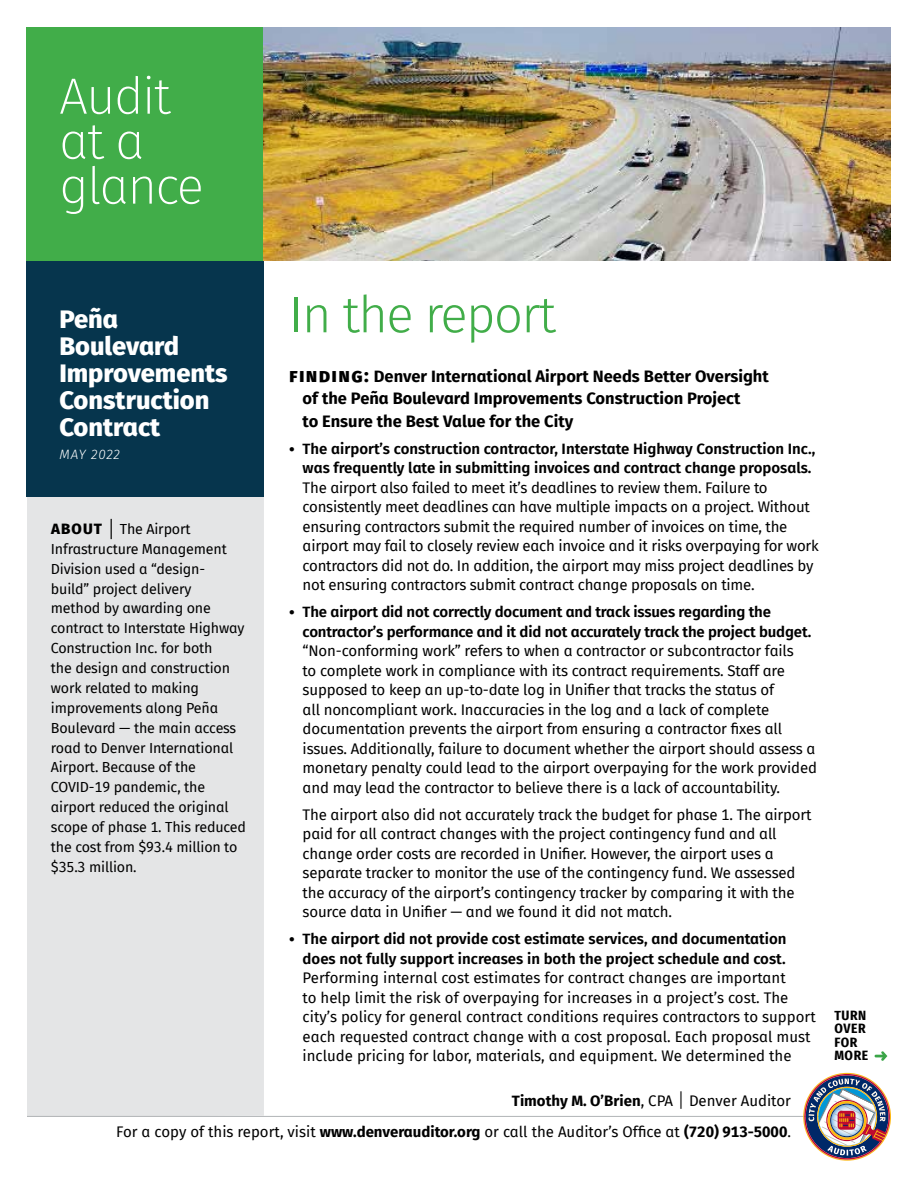
<style>
.page{position:relative;width:918px;height:1188px;background:#fff}
.page>*{position:absolute;margin:0;border:0;box-sizing:border-box;transform-origin:0 0}
.t1{font:200 51px/45px "Fira Sans";letter-spacing:-.035em;color:#fff}
.t2{font:300 51px "Fira Sans";letter-spacing:-.035em;color:#41ad49}
.t3{font:800 25.5px/27px "Fira Sans";color:#fff}
.t4{font:700 16.5px/22.5px "Fira Sans";color:#000}
.t5{font:15px/19.5px "Fira Sans";letter-spacing:-.01em;color:#000}
.t6{font:600 15px/19.5px "Fira Sans";color:#000;text-align:right}
.t7{font:14.25px/20px "Fira Sans";letter-spacing:-.01em;color:#000}
.t8{font:700 13.5px/13.5px "Fira Sans Condensed";letter-spacing:.045em;color:#000}
.t9{font:italic 300 13.5px "Fira Sans";letter-spacing:.06em;color:#fff}
.s1{font-weight:800;font-size:15px}
.s2{font-weight:300;font-size:22.5px}
.s3{font-weight:800;font-size:19.5px}
.s4{font-weight:700}
.s5{font-weight:300;font-size:19.5px}
</style>
<div class="page">
<div style="left:27px;top:496px;width:237px;height:620px;background:#e4e5e6"></div>
<div style="left:27px;top:27px;width:237px;height:235px;background:#41ad49"></div>
<div style="left:27px;top:261px;width:237px;height:235px;background:#06354d"></div>
<img style="left:264px;top:27px;width:627px;height:234px">
<svg style="left:875px;top:1051px;width:12px;height:10px"></svg>
<hr style="left:27px;top:1116px;width:820px;height:1px;background:#b1b4b6">
<img style="left:803px;top:1073px;width:88px;height:88px">
<h1 class="t1" style="left:59px;top:73px;width:146px">Audit at a glance</h1>
<h2 class="t3" style="left:59px;top:304px;width:170px">Peña<br>Boulevard<br>Improvements<br>Construction<br>Contract</h2>
<p class="t9" style="left:59px;top:445px;width:62px">MAY 2022</p>
<p class="t7" style="left:51px;top:519px;width:197px"><span class="s1">ABOUT</span> <span class="s2">|</span> The Airport<br>Infrastructure Management<br>Division used a “design&shy;build” project delivery<br>method by awarding one contract to Interstate Highway<br>Construction Inc. for both<br>the design and construction work related to making improvements along Peña<br>Boulevard — the main access road to Denver International<br>Airport. Because of the<br>COVID-19 pandemic, the airport reduced the original scope of phase 1. This reduced the cost from $93.4 million to $35.3 million.</p>
<h1 class="t2" style="left:289px;top:278px;width:268px">In the report</h1>
<p class="t4" style="left:303px;top:364px;width:468px;text-indent:-13px"><span class="s3">finding:</span> Denver International Airport Needs Better Oversight of the Peña Boulevard Improvements Construction Project<br>to Ensure the Best Value for the City</p>
<p class="t6" style="left:289px;top:438px;width:528px">● The airport’s construction contractor, Interstate Highway Construction Inc., was frequently late in submitting invoices and contract change proposals.</p>
<p class="t5" style="left:303px;top:477px;width:518px">The airport also failed to meet it’s deadlines to review them. Failure to consistently meet deadlines can have multiple impacts on a project. Without ensuring contractors submit the required number of invoices on time, the airport may fail to closely review each invoice and it risks overpaying for work contractors did not do. In addition, the airport may miss project deadlines by not ensuring contractors submit contract change proposals on time.</p>
<p class="t6" style="left:303px;top:601px;width:510px;text-align:left;text-indent:-14px">● The airport did not correctly document and track issues regarding the contractor’s performance and it did not accurately track the project budget.</p>
<p class="t5" style="left:303px;top:641px;width:516px">“Non-conforming work” refers to when a contractor or subcontractor fails<br>to complete work in compliance with its contract requirements. Staff are supposed to keep an up-to-date log in Unifier that tracks the status of<br>all noncompliant work. Inaccuracies in the log and a lack of complete documentation prevents the airport from ensuring a contractor fixes all issues. Additionally, failure to document whether the airport should assess a monetary penalty could lead to the airport overpaying for the work provided and may lead the contractor to believe there is a lack of accountability.</p>
<p class="t5" style="left:303px;top:804px;width:510px">The airport also did not accurately track the budget for phase 1. The airport paid for all contract changes with the project contingency fund and all change order costs are recorded in Unifier. However, the airport uses a separate tracker to monitor the use of the contingency fund. We assessed the accuracy of the airport’s contingency tracker by comparing it with the source data in Unifier — and we found it did not match.</p>
<p class="t6" style="left:289px;top:928px;width:499px">● The airport did not provide cost estimate services, and documentation does not fully support increases in both the project schedule and cost.</p>
<p class="t5" style="left:303px;top:968px;width:515px">Performing internal cost estimates for contract changes are important<br>to help limit the risk of overpaying for increases in a project’s cost. The city’s policy for general contract conditions requires contractors to support each requested contract change with a cost proposal. Each proposal must include pricing for labor, materials, and equipment. We determined the</p>
<p class="t5" style="left:512px;top:1090px;width:281px"><span class="s4">Timothy M. O’Brien</span>, CPA <span class="s5">|</span> Denver Auditor</p>
<p class="t5" style="left:116px;top:1122px;width:676px">For a copy of this report, visit <span class="s4">www.denverauditor.org</span> or call the Auditor’s Office at <span class="s4">(720) 913-5000</span>.</p>
<p class="t8" style="left:834px;top:1008px;width:35px">TURN<br>OVER<br>FOR<br>MORE</p>
</div>
